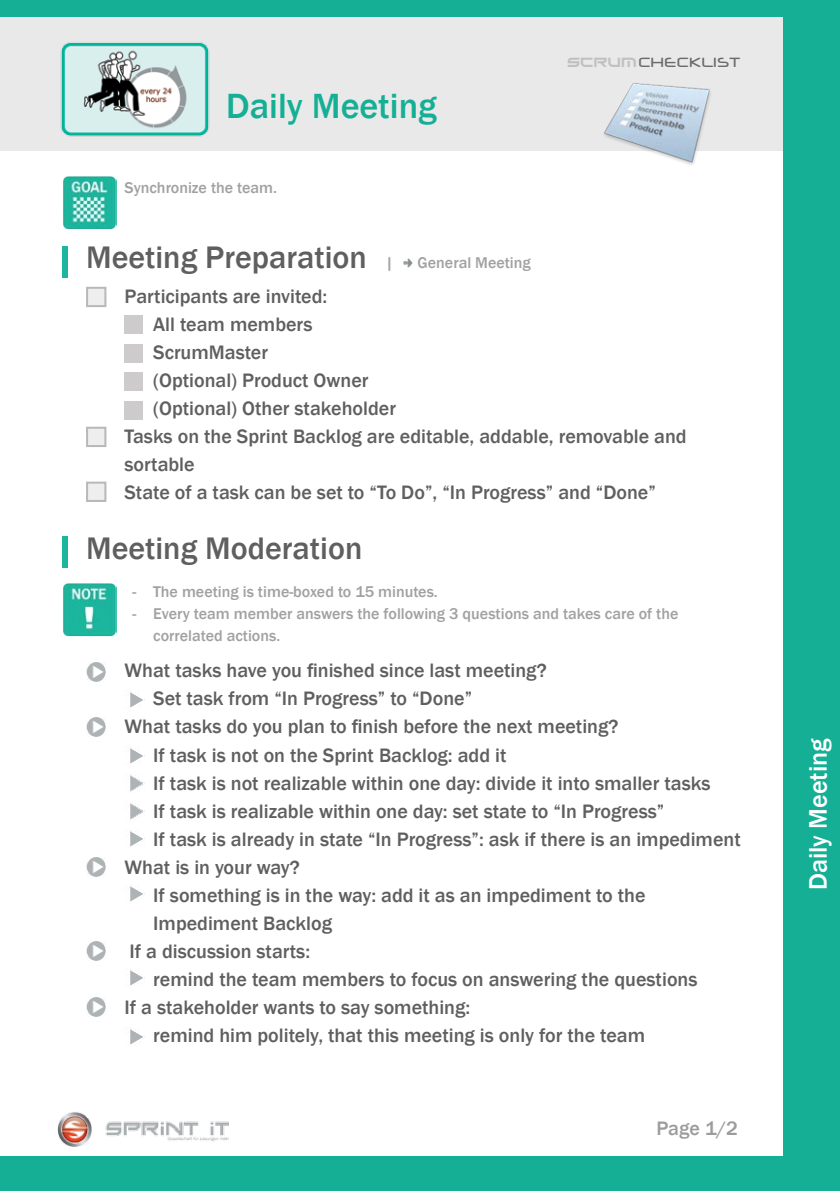
<style>
.page{position:relative;width:840px;height:1191px;background:#fff}
.page>*{position:absolute;margin:0;border:0;box-sizing:border-box;transform-origin:0 0}
.t1{font:500 36px "Franklin Gothic";color:#15af95}
.t2{font:500 32px "Franklin Gothic";color:#5f5f5f}
.t3{font:500 26px "Franklin Gothic";color:#fff}
.t4{font:500 20px/28px "Franklin Gothic";color:#5f5f5f}
.t5{font:500 20px "Franklin Gothic";color:#9c9c9c}
.t6{font:500 16px/22px "Franklin Gothic";color:#a1a1a1}
.t7{font:500 15px "Neuropol";color:#6a6b6b}
.s1{font-size:16px;color:#a1a1a1}
.s2{font-family:"Xirod";font-weight:400;font-size:12.4px;color:#c1c1c1}
</style>
<div class="page">
<div style="left:0;top:0;width:839px;height:150px;background:#eae9ea"></div>
<div style="left:62px;top:246px;width:5px;height:31px;background:#1cb69e"></div>
<svg style="left:403px;top:259px;width:10px;height:8px"></svg>
<div style="left:87px;top:288px;width:18px;height:18px;background:#efeeee"></div>
<div style="left:86px;top:287px;width:20px;height:20px;border:2px solid #b9b8b9"></div>
<div style="left:124px;top:315px;width:19px;height:19px;background:#cecbcc"></div>
<div style="left:87px;top:428px;width:18px;height:18px;background:#efeeee"></div>
<div style="left:86px;top:427px;width:20px;height:20px;border:2px solid #b9b8b9"></div>
<div style="left:87px;top:482px;width:18px;height:19px;background:#efeeee"></div>
<div style="left:86px;top:481px;width:20px;height:21px;border:2px solid #b9b8b9"></div>
<div style="left:124px;top:344px;width:19px;height:18px;background:#cecbcc"></div>
<div style="left:124px;top:373px;width:19px;height:18px;background:#cecbcc"></div>
<div style="left:62px;top:536px;width:5px;height:32px;background:#1cb69e"></div>
<img style="left:86px;top:662px;width:20px;height:19px">
<img style="left:86px;top:717px;width:20px;height:19px">
<img style="left:86px;top:857px;width:20px;height:20px">
<img style="left:127px;top:747px;width:16px;height:17px">
<img style="left:130px;top:774px;width:13px;height:18px">
<img style="left:127px;top:885px;width:16px;height:17px">
<img style="left:127px;top:969px;width:16px;height:17px">
<img style="left:63px;top:583px;width:53px;height:54px">
<div style="left:124px;top:401px;width:19px;height:19px;background:#cecbcc"></div>
<img style="left:130px;top:802px;width:13px;height:18px">
<img style="left:127px;top:830px;width:16px;height:17px">
<img style="left:127px;top:1028px;width:16px;height:17px">
<img style="left:86px;top:941px;width:20px;height:19px">
<img style="left:86px;top:997px;width:20px;height:19px">
<img style="left:127px;top:691px;width:16px;height:17px">
<img style="left:58px;top:1112px;width:170px;height:35px">
<img style="left:601px;top:83px;width:112px;height:82px">
<img style="left:60px;top:42px;width:150px;height:95px">
<img style="left:63px;top:176px;width:53px;height:54px">
<div style="left:0;top:0;width:839px;height:17px;background:#15af95"></div>
<div style="left:782px;top:0;width:57px;height:1191px;background:#15af95"></div>
<div style="left:0;top:1157px;width:839px;height:34px;background:#15af95"></div>
<h1 class="t1" style="left:226px;top:84px;width:212px">Daily Meeting</h1>
<p class="t6" style="left:124px;top:177px;width:154px">Synchronize the team.</p>
<h2 class="t2" style="left:86px;top:238px;width:309px">Meeting Preparation <span class="s1">|</span></h2>
<p class="t6" style="left:417px;top:252px;width:115px">General Meeting</p>
<p class="t4" style="left:124px;top:283px;width:204px">Participants are invited:</p>
<p class="t4" style="left:153px;top:311px;width:244px">All team members<br>ScrumMaster<br>(Optional) Product Owner (Optional) Other stakeholder</p>
<p class="t7" style="left:567px;top:56px;width:174px"><span class="s2">SCRUM</span>CHECKLIST</p>
<p class="t4" style="left:124px;top:423px;width:563px">Tasks on the Sprint Backlog are editable, addable, removable and sortable<br>State of a task can be set to “To Do”, “In Progress” and “Done”</p>
<h2 class="t2" style="left:86px;top:528px;width:277px">Meeting Moderation</h2>
<p class="t6" style="left:132px;top:580px;width:5px">- -</p>
<p class="t6" style="left:153px;top:580px;width:526px">The meeting is time-boxed to 15 minutes.<br>Every team member answers the following 3 questions and takes care of the correlated actions.</p>
<p class="t4" style="left:124px;top:657px;width:423px">What tasks have you finished since last meeting?</p>
<p class="t4" style="left:124px;top:713px;width:495px">What tasks do you plan to finish before the next meeting?</p>
<p class="t4" style="left:153px;top:685px;width:320px">Set task from “In Progress” to “Done”</p>
<p class="t4" style="left:153px;top:741px;width:588px">If task is not on the Sprint Backlog: add it<br>If task is not realizable within one day: divide it into smaller tasks<br>If task is realizable within one day: set state to “In Progress”<br>If task is already in state “In Progress”: ask if there is an impediment</p>
<p class="t4" style="left:153px;top:881px;width:493px">If something is in the way: add it as an impediment to the<br>Impediment Backlog</p>
<p class="t4" style="left:153px;top:965px;width:545px">remind the team members to focus on answering the questions</p>
<p class="t4" style="left:153px;top:1021px;width:493px">remind him politely, that this meeting is only for the team</p>
<p class="t4" style="left:124px;top:853px;width:177px">What is in your way?</p>
<p class="t4" style="left:129px;top:937px;width:182px">If a discussion starts:</p>
<p class="t4" style="left:124px;top:993px;width:347px">If a stakeholder wants to say something:</p>
<p class="t5" style="left:656px;top:1116px;width:83px">Page 1/2</p>
<h3 class="t3" style="left:801px;top:890px;width:154px;rotate:-90deg">Daily Meeting</h3>
</div>
